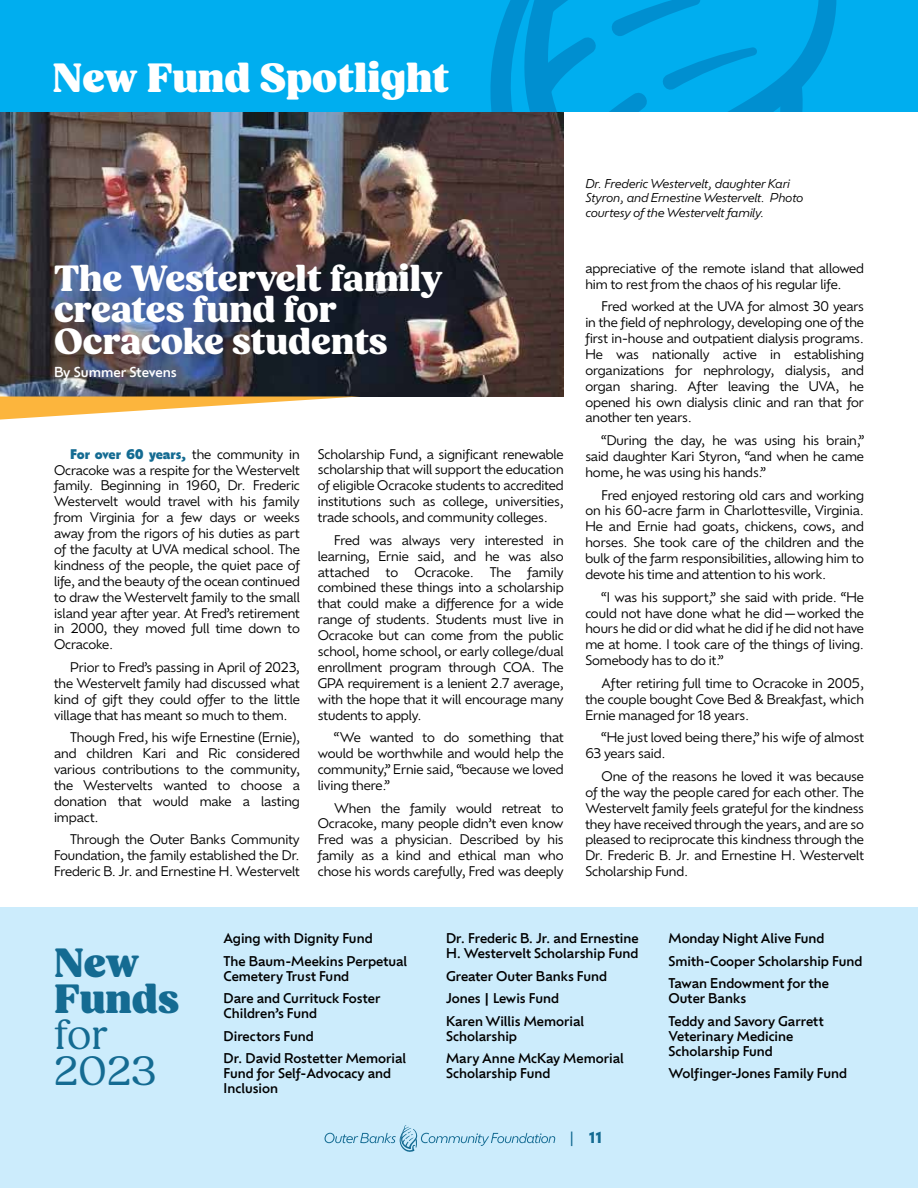
<style>
.page{position:relative;width:918px;height:1188px;background:#fff}
.page>*{position:absolute;margin:0;border:0;box-sizing:border-box;transform-origin:0 0}
.t1{font:900 42px "Fields";color:#fff}
.t2{font:900 42px/36px "Fields";color:#146b92}
.t3{font:42px/36px "Fields";color:#146b92}
.t4{font:800 37.5px/31.5px "Fields";color:#fff}
.t5{font:700 15px "Ofelia Display";color:#146b92}
.t6{font:500 13.5px "Ofelia Display";color:#fff}
.t7{font:500 13.2px/22.5px "Ofelia Display";color:#000}
.t8{font:13.05px/15.9px "Ofelia Display";letter-spacing:-.005em;color:#000;text-align:justify}
.t9{font:italic 12px/14.4px "Ofelia Display";color:#000}
.s1{font-weight:800;color:#146b92}
.s2{font-weight:400}
</style>
<div class="page">
<div style="left:0;top:907px;width:918px;height:281px;background:#ccecfc"></div>
<svg style="left:325px;top:1125px;width:231px;height:27px"></svg>
<img style="left:0;top:111px;width:564px;height:286px">
<div style="left:0;top:0;width:918px;height:111px;background:#00aeef"></div>
<svg style="left:490px;top:0;width:347px;height:111px"></svg>
<svg style="left:0;top:397px;width:351px;height:23px"></svg>
<h1 class="t1" style="left:52px;top:53px;width:399px">New Fund Spotlight</h1>
<h2 class="t4" style="left:54px;top:264px;width:390px">The Westervelt family creates fund for<br>Ocracoke students</h2>
<p class="t6" style="left:54px;top:362px;width:124px">By Summer Stevens</p>
<p class="t8" style="left:54px;top:445px;width:247px;text-indent:16px"><span class="s1">For over 60 years,</span> the community in Ocracoke was a respite for the Westervelt family. Beginning in 1960, Dr. Frederic Westervelt would travel with his family from Virginia for a few days or weeks away from the rigors of his duties as part of the faculty at UVA medical school. The kindness of the people, the quiet pace of life, and the beauty of the ocean continued to draw the Westervelt family to the small island year after year. At Fred’s retirement in 2000, they moved full time down to Ocracoke.</p>
<p class="t8" style="left:54px;top:658px;width:247px;text-indent:16px">Prior to Fred’s passing in April of 2023, the Westervelt family had discussed what kind of gift they could offer to the little village that has meant so much to them.</p>
<p class="t8" style="left:54px;top:729px;width:247px;text-indent:16px">Though Fred, his wife Ernestine (Ernie), and children Kari and Ric considered various contributions to the community, the Westervelts wanted to choose a donation that would make a lasting impact.</p>
<p class="t8" style="left:54px;top:831px;width:247px;text-indent:16px">Through the Outer Banks Community Foundation, the family established the Dr.<br>Frederic B. Jr. and Ernestine H. Westervelt</p>
<p class="t8" style="left:318px;top:445px;width:247px">Scholarship Fund, a significant renewable scholarship that will support the education of eligible Ocracoke students to accredited institutions such as college, universities, trade schools, and community colleges.</p>
<p class="t8" style="left:318px;top:531px;width:247px;text-indent:16px">Fred was always very interested in learning, Ernie said, and he was also attached to Ocracoke. The family combined these things into a scholarship that could make a difference for a wide range of students. Students must live in Ocracoke but can come from the public school, home school, or early college/dual enrollment program through COA. The GPA requirement is a lenient 2.7 average, with the hope that it will encourage many students to apply.</p>
<p class="t8" style="left:318px;top:729px;width:247px;text-indent:16px">“We wanted to do something that would be worthwhile and would help the community,” Ernie said, “because we loved living there.”</p>
<p class="t8" style="left:318px;top:799px;width:247px;text-indent:16px">When the family would retreat to Ocracoke, many people didn’t even know Fred was a physician. Described by his family as a kind and ethical man who chose his words carefully, Fred was deeply</p>
<p class="t9" style="left:585px;top:175px;width:219px">Dr. Frederic Westervelt, daughter Kari<br>Styron, and Ernestine Westervelt. Photo courtesy of the Westervelt family.</p>
<p class="t8" style="left:585px;top:259px;width:280px">appreciative of the remote island that allowed him to rest from the chaos of his regular life.</p>
<p class="t8" style="left:585px;top:298px;width:280px;text-indent:16px">Fred worked at the UVA for almost 30 years in the field of nephrology, developing one of the first in-house and outpatient dialysis programs.<br>He was nationally active in establishing organizations for nephrology, dialysis, and organ sharing. After leaving the UVA, he opened his own dialysis clinic and ran that for another ten years.</p>
<p class="t8" style="left:585px;top:432px;width:280px;text-indent:16px">“During the day, he was using his brain,” said daughter Kari Styron, “and when he came home, he was using his hands.”</p>
<p class="t8" style="left:585px;top:486px;width:280px;text-indent:16px">Fred enjoyed restoring old cars and working on his 60-acre farm in Charlottesville, Virginia.<br>He and Ernie had goats, chickens, cows, and horses. She took care of the children and the bulk of the farm responsibilities, allowing him to devote his time and attention to his work.</p>
<p class="t8" style="left:585px;top:588px;width:280px;text-indent:16px">“I was his support,” she said with pride. “He could not have done what he did—worked the hours he did or did what he did if he did not have me at home. I took care of the things of living.<br>Somebody has to do it.”</p>
<p class="t8" style="left:585px;top:674px;width:280px;text-indent:16px">After retiring full time to Ocracoke in 2005, the couple bought Cove Bed &amp; Breakfast, which Ernie managed for 18 years.</p>
<p class="t8" style="left:585px;top:729px;width:280px;text-indent:16px">“He just loved being there,” his wife of almost<br>63 years said.</p>
<p class="t8" style="left:585px;top:767px;width:280px;text-indent:16px">One of the reasons he loved it was because of the way the people cared for each other. The Westervelt family feels grateful for the kindness they have received through the years, and are so pleased to reciprocate this kindness through the Dr. Frederic B. Jr. and Ernestine H. Westervelt Scholarship Fund.</p>
<h1 class="t2" style="left:54px;top:946px;width:126px">New<br>Funds</h1>
<h1 class="t3" style="left:54px;top:1017px;width:104px">for<br>2023</h1>
<p class="t7" style="left:224px;top:926px;width:185px">Aging with Dignity Fund<br>The Baum-Meekins Perpetual</p>
<p class="t7" style="left:224px;top:964px;width:158px">Cemetery Trust Fund<br>Dare and Currituck Foster</p>
<p class="t7" style="left:224px;top:1001px;width:184px">Children’s Fund<br>Directors Fund<br>Dr. David Rostetter Memorial</p>
<p class="t7" style="left:224px;top:1065px;width:169px;line-height:15px">Fund for Self-Advocacy and<br>Inclusion</p>
<p class="t7" style="left:446px;top:930px;width:194px;line-height:15px">Dr. Frederic B. Jr. and Ernestine<br>H. Westervelt Scholarship Fund</p>
<p class="t7" style="left:446px;top:964px;width:163px">Greater Outer Banks Fund<br>Jones | Lewis Fund<br>Karen Willis Memorial</p>
<p class="t7" style="left:446px;top:1024px;width:179px">Scholarship<br>Mary Anne McKay Memorial</p>
<p class="t7" style="left:446px;top:1061px;width:106px">Scholarship Fund</p>
<p class="t5" style="left:569px;top:1126px;width:35px"><span class="s2">|</span> 11</p>
<p class="t7" style="left:669px;top:926px;width:195px">Monday Night Alive Fund<br>Smith-Cooper Scholarship Fund<br>Tawan Endowment for the</p>
<p class="t7" style="left:669px;top:986px;width:157px">Outer Banks<br>Teddy and Savory Garrett</p>
<p class="t7" style="left:669px;top:1027px;width:126px;line-height:15px">Veterinary Medicine<br>Scholarship Fund</p>
<p class="t7" style="left:669px;top:1061px;width:180px">Wolfinger-Jones Family Fund</p>
</div>
